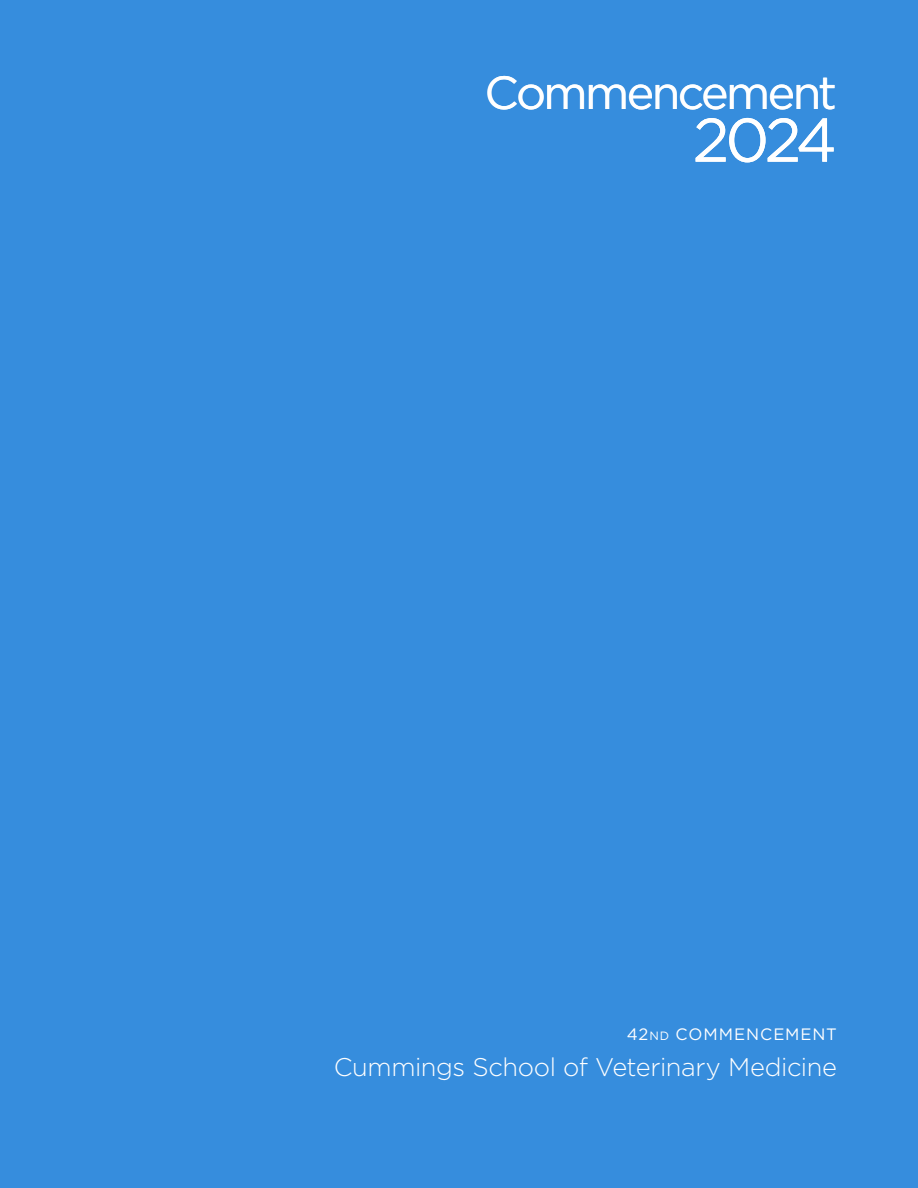
<style>
.page{position:relative;width:918px;height:1188px;background:#368ddd}
.page>*{position:absolute;margin:0;border:0;box-sizing:border-box;transform-origin:0 0}
.Blue_Divider_Pages__2017__Top_Gotham_41p{font:61.5px "Gotham";color:#fff}
.Blue_Divider_Pages__Commencement__Top_Go{font:46.5px "Gotham";letter-spacing:-.055em;color:#fff}
.Blue_Divider_Pages__School_of__Bottom_Go{font:300 25.5px "Gotham";letter-spacing:-.015em;color:#fff}
.Blue_Divider_Pages__Year_Commencement__B{font:16.5px "Gotham";letter-spacing:.055em;color:#fff}
.s1{font-size:12px}
</style>
<div class="page">
<h1 class="Blue_Divider_Pages__Commencement__Top_Go" style="left:485px;top:63px;width:354px">Commencement</h1>
<h1 class="Blue_Divider_Pages__2017__Top_Gotham_41p" style="left:693px;top:101px;width:146px">2024</h1>
<h2 class="Blue_Divider_Pages__Year_Commencement__B" style="left:627px;top:1023px;width:212px">42<span class="s1">ND</span> COMMENCEMENT</h2>
<h2 class="Blue_Divider_Pages__School_of__Bottom_Go" style="left:334px;top:1050px;width:505px">Cummings School of Veterinary Medicine</h2>
</div>
